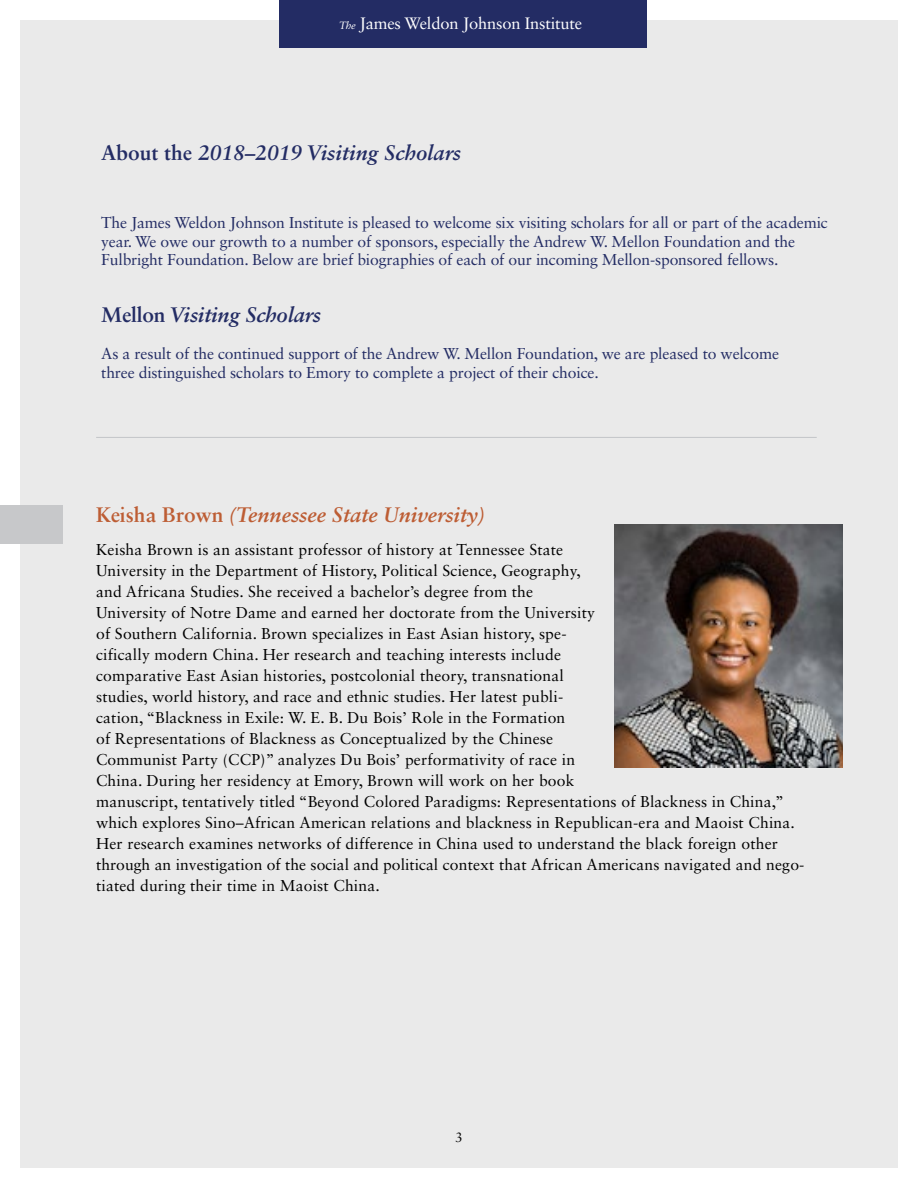
<style>
.page{position:relative;width:918px;height:1188px;background:#fff}
.page>*{position:absolute;margin:0;border:0;box-sizing:border-box;transform-origin:0 0}
.t1{font:italic 700 21px "Sabon LT Std";color:#232c64}
.t2{font:italic 700 21px "Sabon LT Std";color:#bd5d34}
.t3{font:16.5px "Sabon LT Std";letter-spacing:-.01em;color:#fff}
.t4{font:15.75px/21px "Sabon LT Std";letter-spacing:.01em;color:#000}
.t5{font:15.75px/18.8px "Sabon LT Std";letter-spacing:-.01em;color:#232c64}
.t6{font:13.5px "Sabon LT Std";color:#000}
.s1{font-style:italic;font-size:10.5px}
.s2{font-style:normal}
</style>
<div class="page">
<div style="left:20px;top:20px;width:878px;height:1148px;background:#eaeaea"></div>
<div style="left:280px;top:0;width:367px;height:47px;background:#232c64"></div>
<div style="left:0;top:505px;width:63px;height:39px;background:#c7c8ca"></div>
<hr style="left:96px;top:437px;width:721px;height:1px;background:#c3c5c8">
<img style="left:614px;top:524px;width:228px;height:244px">
<p class="t3" style="left:339px;top:13px;width:244px"><span class="s1">The</span> James Weldon Johnson Institute</p>
<h1 class="t1" style="left:101px;top:140px;width:361px"><span class="s2">About the</span> 2018–2019 Visiting Scholars</h1>
<p class="t5" style="left:101px;top:213px;width:728px">The James Weldon Johnson Institute is pleased to welcome six visiting scholars for all or part of the academic year. We owe our growth to a number of sponsors, especially the Andrew W. Mellon Foundation and the<br>Fulbright Foundation. Below are brief biographies of each of our incoming Mellon-sponsored fellows.</p>
<h1 class="t1" style="left:101px;top:302px;width:221px"><span class="s2">Mellon</span> Visiting Scholars</h1>
<p class="t5" style="left:101px;top:344px;width:679px">As a result of the continued support of the Andrew W. Mellon Foundation, we are pleased to welcome three distinguished scholars to Emory to complete a project of their choice.</p>
<h1 class="t2" style="left:96px;top:502px;width:390px"><span class="s2">Keisha Brown</span> (Tennessee State University)</h1>
<p class="t4" style="left:96px;top:539px;width:710px">Keisha Brown is an assistant professor of history at Tennessee State<br>University in the Department of History, Political Science, Geography,<br>and Africana Studies. She received a bachelor’s degree from the<br>University of Notre Dame and earned her doctorate from the University<br>of Southern California. Brown specializes in East Asian history, spe-<br>cifically modern China. Her research and teaching interests include<br>comparative East Asian histories, postcolonial theory, transnational<br>studies, world history, and race and ethnic studies. Her latest publi-<br>cation, “Blackness in Exile: W. E. B. Du Bois’ Role in the Formation<br>of Representations of Blackness as Conceptualized by the Chinese<br>Communist Party (CCP)” analyzes Du Bois’ performativity of race in<br>China. During her residency at Emory, Brown will work on her book<br>manuscript, tentatively titled “Beyond Colored Paradigms: Representations of Blackness in China,” which explores Sino–African American relations and blackness in Republican-era and Maoist China.<br>Her research examines networks of difference in China used to understand the black foreign other through an investigation of the social and political context that African Americans navigated and nego&shy;tiated during their time in Maoist China.</p>
<p class="t6" style="left:455px;top:1130px;width:9px">3</p>
</div>
